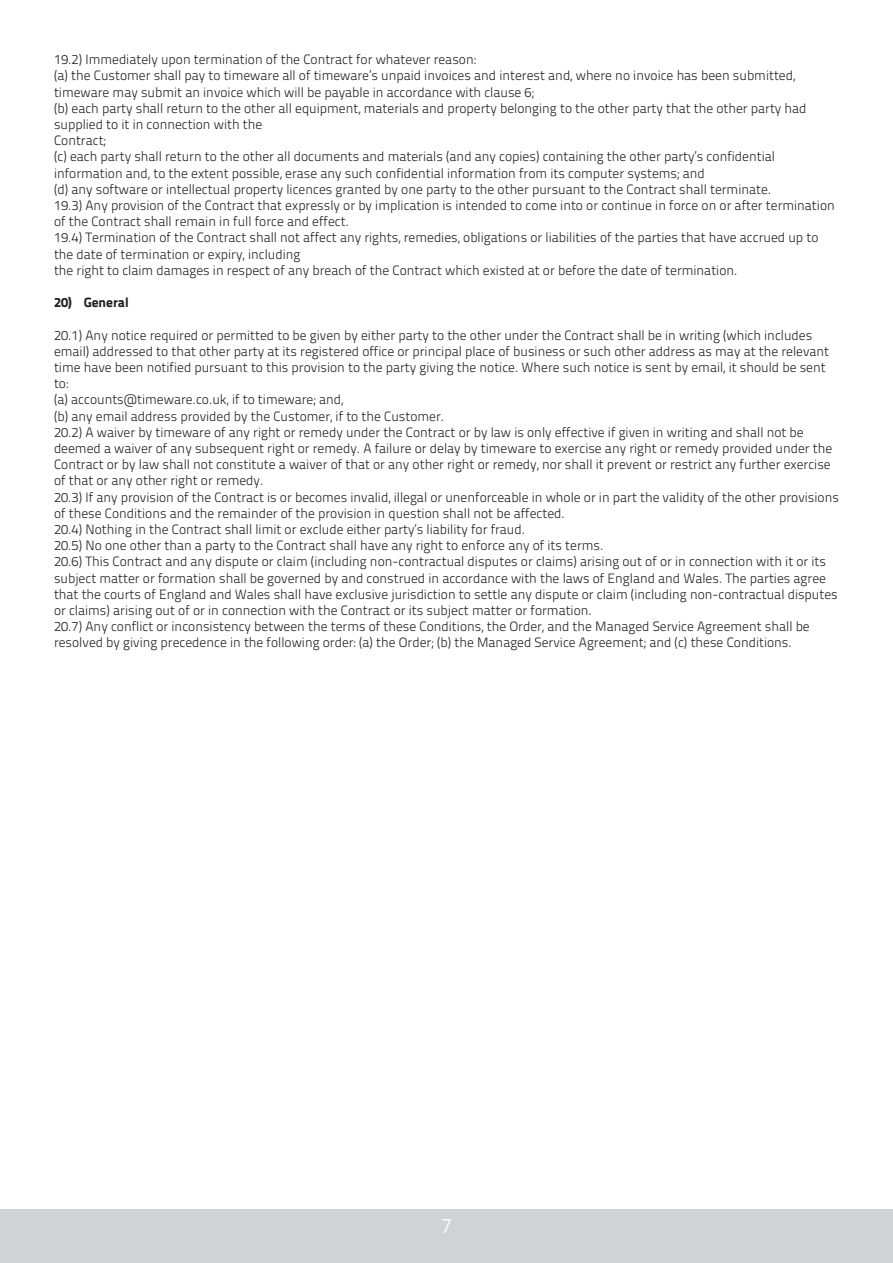
<style>
.page{position:relative;width:893px;height:1263px;background:#fff}
.page>*{position:absolute;margin:0;border:0;box-sizing:border-box;transform-origin:0 0}
.t1{font:21px "Titillium Text 22 L 250 wt";color:#fff}
.t2{font:13.5px/16.2px "Titillium Text 22 L 250 wt";color:#231f20}
.t3{font:13.5px "Titillium Text 22 L 999 wt";color:#231f20}
</style>
<div class="page">
<div style="left:0;top:1209px;width:893px;height:54px;background:#d1d2d4"></div>
<p class="t2" style="left:54px;top:51px;width:423px">19.2) Immediately upon termination of the Contract for whatever reason:</p>
<p class="t2" style="left:54px;top:67px;width:743px">(a) the Customer shall pay to timeware all of timeware’s unpaid invoices and interest and, where no invoice has been submitted, timeware may submit an invoice which will be payable in accordance with clause 6;</p>
<p class="t2" style="left:54px;top:99px;width:754px">(b) each party shall return to the other all equipment, materials and property belonging to the other party that the other party had supplied to it in connection with the</p>
<p class="t2" style="left:54px;top:132px;width:54px">Contract;</p>
<p class="t2" style="left:54px;top:148px;width:722px">(c) each party shall return to the other all documents and materials (and any copies) containing the other party’s confidential information and, to the extent possible, erase any such confidential information from its computer systems; and</p>
<p class="t2" style="left:54px;top:180px;width:719px">(d) any software or intellectual property licences granted by one party to the other pursuant to the Contract shall terminate.</p>
<p class="t2" style="left:54px;top:196px;width:782px">19.3) Any provision of the Contract that expressly or by implication is intended to come into or continue in force on or after termination of the Contract shall remain in full force and effect.</p>
<p class="t2" style="left:54px;top:229px;width:766px">19.4) Termination of the Contract shall not affect any rights, remedies, obligations or liabilities of the parties that have accrued up to the date of termination or expiry, including</p>
<p class="t2" style="left:54px;top:261px;width:685px">the right to claim damages in respect of any breach of the Contract which existed at or before the date of termination.</p>
<p class="t3" style="left:54px;top:292px;width:76px">20) General</p>
<p class="t2" style="left:54px;top:326px;width:777px">20.1) Any notice required or permitted to be given by either party to the other under the Contract shall be in writing (which includes email) addressed to that other party at its registered office or principal place of business or such other address as may at the relevant time have been notified pursuant to this provision to the party giving the notice. Where such notice is sent by email, it should be sent to:</p>
<p class="t2" style="left:54px;top:391px;width:291px">(a) accounts@timeware.co.uk, if to timeware; and,</p>
<p class="t2" style="left:54px;top:407px;width:392px">(b) any email address provided by the Customer, if to the Customer.</p>
<p class="t2" style="left:54px;top:423px;width:780px">20.2) A waiver by timeware of any right or remedy under the Contract or by law is only effective if given in writing and shall not be deemed a waiver of any subsequent right or remedy. A failure or delay by timeware to exercise any right or remedy provided under the Contract or by law shall not constitute a waiver of that or any other right or remedy, nor shall it prevent or restrict any further exercise of that or any other right or remedy.</p>
<p class="t2" style="left:54px;top:488px;width:786px">20.3) If any provision of the Contract is or becomes invalid, illegal or unenforceable in whole or in part the validity of the other provisions of these Conditions and the remainder of the provision in question shall not be affected.</p>
<p class="t2" style="left:54px;top:520px;width:473px">20.4) Nothing in the Contract shall limit or exclude either party’s liability for fraud.</p>
<p class="t2" style="left:54px;top:537px;width:551px">20.5) No one other than a party to the Contract shall have any right to enforce any of its terms.</p>
<p class="t2" style="left:54px;top:553px;width:785px">20.6) This Contract and any dispute or claim (including non-contractual disputes or claims) arising out of or in connection with it or its subject matter or formation shall be governed by and construed in accordance with the laws of England and Wales. The parties agree that the courts of England and Wales shall have exclusive jurisdiction to settle any dispute or claim (including non-contractual disputes or claims) arising out of or in connection with the Contract or its subject matter or formation.</p>
<p class="t2" style="left:54px;top:618px;width:757px">20.7) Any conflict or inconsistency between the terms of these Conditions, the Order, and the Managed Service Agreement shall be resolved by giving precedence in the following order: (a) the Order; (b) the Managed Service Agreement; and (c) these Conditions.</p>
<h1 class="t1" style="left:441px;top:1210px;width:13px">7</h1>
</div>
